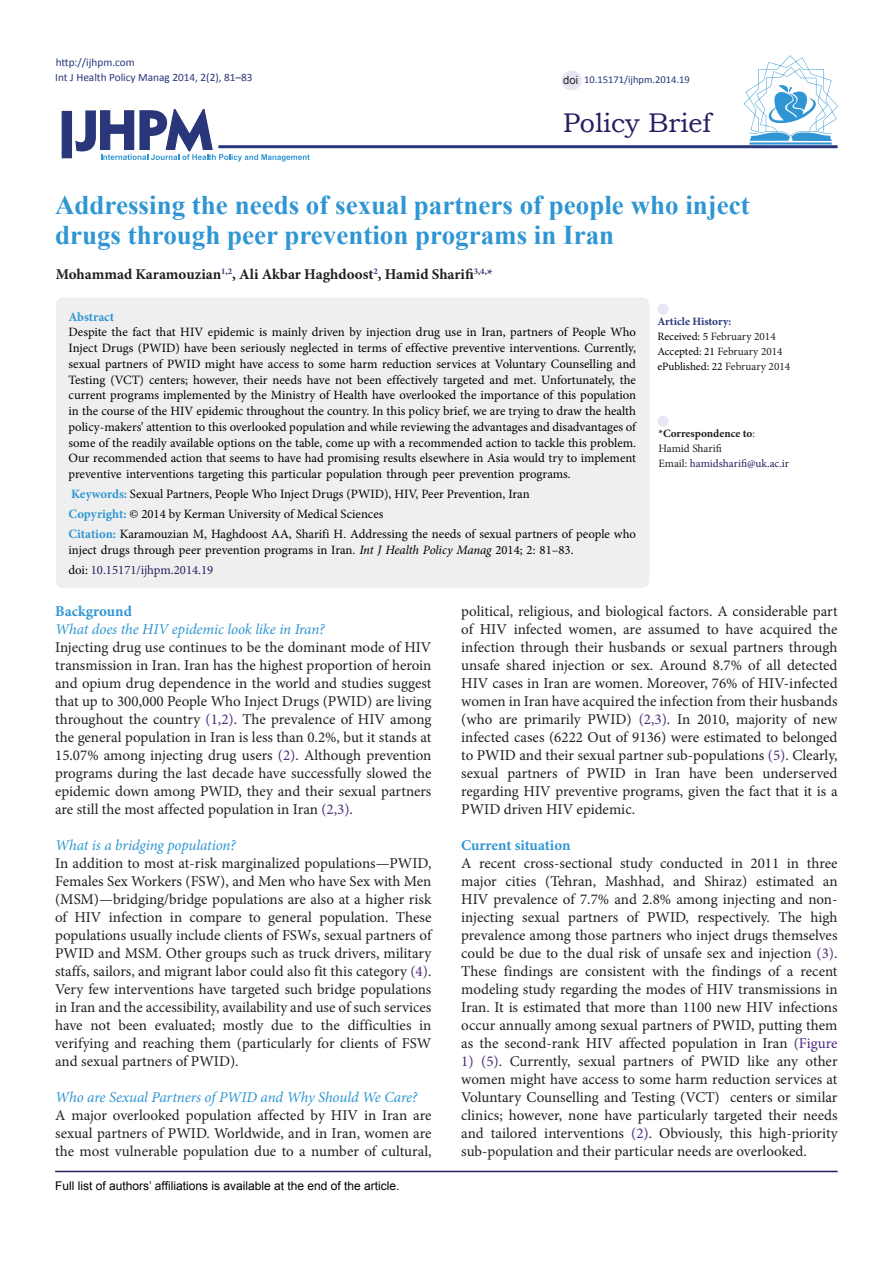
<style>
.page{position:relative;width:893px;height:1263px;background:#fff}
.page>*{position:absolute;margin:0;border:0;box-sizing:border-box;transform-origin:0 0}
.Pa3{font:700 27px/30px "Times New Roman";color:#2f96d3}
.t1{font:27px "Bookman Old Style";color:#241f61}
.t2{font:15px/18px "Minion Pro";color:#231f20;text-align:justify}
.t3{font:italic 15px "Minion Pro";letter-spacing:-.005em;color:#2f96d3}
.Default{font:700 15px "Minion Pro";color:#211d1e}
.t4{font:700 15px "Minion Pro";letter-spacing:-.005em;color:#2f96d3}
.Default-2{font:12.75px/15.8px "Minion Pro";color:#000;text-align:justify}
.Default-3{font:12.75px "Minion Pro";color:#241f61}
.Default-4{font:700 12.75px "Minion Pro";color:#2f96d3}
.Normal__Web{font:12px "Arial";color:#000}
.t5{font:11.25px "Minion Pro";color:#231f20}
.t6{font:11.25px "Calibri";color:#28367a}
.t7{font:11.25px "Minion Pro";color:#241f61}
.t8{font:11.25px "Minion Pro";color:#000}
.t9{font:700 11.25px "Minion Pro";color:#231f20}
.t10{font:700 11.25px "Minion Pro";color:#293679}
.t11{font:11.25px "Arial";color:#231f20}
.t12{font:10.5px "Calibri";color:#28367a}
.s1{color:#4d2a7c}
.s2{font-weight:700;color:#2f96d3}
.s3{font-style:italic}
.s4{color:#000}
.s5{color:#231f20}
.s6{font-weight:400}
</style>
<div class="page">
<svg style="left:75px;top:109px;width:235px;height:53px"></svg>
<div style="left:62px;top:111px;width:10px;height:47px;background:#293679"></div>
<hr style="left:749px;top:142px;width:83px;height:3px;background:#2f96d3">
<svg style="left:744px;top:55px;width:94px;height:86px"></svg>
<hr style="left:218px;top:145px;width:619px;height:3px;background:#293679">
<div style="left:56px;top:298px;width:593px;height:290px;background:#efefef;border-radius:8px"></div>
<div style="left:657px;top:416px;width:11px;height:11px;background:#e7e6f3;border-radius:50%"></div>
<div style="left:657px;top:304px;width:11px;height:11px;background:#e7e6f3;border-radius:50%"></div>
<hr style="left:55px;top:1171px;width:782px;height:1px;background:#241f61">
<div style="left:561px;top:71px;width:21px;height:19px;background:#e7e6f3;border-radius:50%"></div>
<p class="t6" style="left:56px;top:55px;width:81px">http://ijhpm.com</p>
<p class="t6" style="left:55px;top:70px;width:199px">Int J Health Policy Manag 2014, 2(2), 81–83</p>
<p class="t11" style="left:563px;top:73px;width:17px">doi</p>
<p class="t12" style="left:584px;top:73px;width:107px">10.15171/ijhpm.2014.19</p>
<p class="t1" style="left:563px;top:105px;width:149px">Policy Brief</p>
<p class="Pa3" style="left:55px;top:189px;width:696px">Addressing the needs of sexual partners of people who inject drugs through peer prevention programs in Iran</p>
<p class="Default" style="left:56px;top:264px;width:439px">Mohammad Karamouzian<sup>1</sup><sup>,</sup><sup>2</sup>, Ali Akbar Haghdoost<sup>2</sup>, Hamid Sharifi<sup>3</sup><sup>,</sup><sup>4</sup><sup>,</sup><span class="s1">*</span></p>
<p class="Default-4" style="left:69px;top:308px;width:47px">Abstract</p>
<p class="Default-2" style="left:69px;top:324px;width:569px">Despite the fact that HIV epidemic is mainly driven by injection drug use in Iran, partners of People Who Inject Drugs (PWID) have been seriously neglected in terms of effective preventive interventions. Currently, sexual partners of PWID might have access to some harm reduction services at Voluntary Counselling and Testing (VCT) centers; however, their needs have not been effectively targeted and met. Unfortunately, the current programs implemented by the Ministry of Health have overlooked the importance of this population in the course of the HIV epidemic throughout the country. In this policy brief, we are trying to draw the health policy-makers’ attention to this overlooked population and while reviewing the advantages and disadvantages of some of the readily available options on the table, come up with a recommended action to tackle this problem.<br>Our recommended action that seems to have had promising results elsewhere in Asia would try to implement preventive interventions targeting this particular population through peer prevention programs.</p>
<p class="Default-2" style="left:71px;top:486px;width:460px"><span class="s2">Keywords:</span> Sexual Partners, People Who Inject Drugs (PWID), HIV, Peer Prevention, Iran</p>
<p class="Default-2" style="left:69px;top:506px;width:316px"><span class="s2">Copyright:</span> © 2014 by Kerman University of Medical Sciences</p>
<p class="Default-2" style="left:69px;top:526px;width:569px"><span class="s2">Citation:</span> Karamouzian M, Haghdoost AA, Sharifi H. Addressing the needs of sexual partners of people who inject drugs through peer prevention programs in Iran. <span class="s3">Int J Health Policy Manag</span> 2014; 2: 81–83.</p>
<p class="Default-3" style="left:69px;top:561px;width:146px"><span class="s4">doi:</span> 10.15171/ijhpm.2014.19</p>
<p class="t10" style="left:657px;top:313px;width:76px">Article History:</p>
<p class="t5" style="left:657px;top:329px;width:120px"><span class="s4">Received: 5</span> February 2014</p>
<p class="t5" style="left:657px;top:344px;width:127px"><span class="s4">Accepted: 21</span> February 2014</p>
<p class="t8" style="left:657px;top:359px;width:134px">ePublished: 22 <span class="s5">February 2014</span></p>
<p class="t9" style="left:658px;top:426px;width:98px">*Correspondence to<span class="s6">:</span></p>
<p class="t5" style="left:658px;top:441px;width:65px">Hamid Sharifi</p>
<p class="t7" style="left:658px;top:456px;width:132px"><span class="s5">Email:</span> hamidsharifi@uk.ac.ir</p>
<p class="t4" style="left:55px;top:600px;width:78px">Background</p>
<p class="t3" style="left:55px;top:619px;width:271px">What does the HIV epidemic look like in Iran?</p>
<p class="t2" style="left:55px;top:638px;width:378px">Injecting drug use continues to be the dominant mode of HIV transmission in Iran. Iran has the highest proportion of heroin and opium drug dependence in the world and studies suggest that up to 300,000 People Who Inject Drugs (PWID) are living throughout the country <span class="s1">(1,2)</span>. The prevalence of HIV among the general population in Iran is less than 0.2%, but it stands at 15.07% among injecting drug users <span class="s1">(2)</span>. Although prevention programs during the last decade have successfully slowed the epidemic down among PWID, they and their sexual partners are still the most affected population in Iran <span class="s1">(2,3)</span>.</p>
<p class="t3" style="left:55px;top:835px;width:182px">What is a bridging population?</p>
<p class="t2" style="left:55px;top:854px;width:378px">In addition to most at-risk marginalized populations—PWID, Females Sex Workers (FSW), and Men who have Sex with Men (MSM)—bridging/bridge populations are also at a higher risk of HIV infection in compare to general population. These populations usually include clients of FSWs, sexual partners of PWID and MSM. Other groups such as truck drivers, military staffs, sailors, and migrant labor could also fit this category <span class="s1">(4)</span>.<br>Very few interventions have targeted such bridge populations in Iran and the accessibility, availability and use of such services have not been evaluated; mostly due to the difficulties in verifying and reaching them (particularly for clients of FSW and sexual partners of PWID).</p>
<p class="t3" style="left:55px;top:1087px;width:364px">Who are Sexual Partners of PWID and Why Should We Care?</p>
<p class="t2" style="left:55px;top:1106px;width:378px">A major overlooked population affected by HIV in Iran are sexual partners of PWID. Worldwide, and in Iran, women are the most vulnerable population due to a number of cultural,</p>
<p class="Normal__Web" style="left:55px;top:1178px;width:346px">Full list of authors’ affiliations is available at the end of the article.</p>
<p class="t2" style="left:461px;top:602px;width:378px">political, religious, and biological factors. A considerable part of HIV infected women, are assumed to have acquired the infection through their husbands or sexual partners through unsafe shared injection or sex. Around 8.7% of all detected HIV cases in Iran are women. Moreover, 76% of HIV-infected women in Iran have acquired the infection from their husbands (who are primarily PWID) <span class="s1">(2,3)</span>. In 2010, majority of new infected cases (6222 Out of 9136) were estimated to belonged to PWID and their sexual partner sub-populations <span class="s1">(5)</span>. Clearly, sexual partners of PWID in Iran have been underserved regarding HIV preventive programs, given the fact that it is a PWID driven HIV epidemic.</p>
<p class="t4" style="left:461px;top:834px;width:111px">Current situation</p>
<p class="t2" style="left:461px;top:854px;width:378px">A recent cross-sectional study conducted in 2011 in three major cities (Tehran, Mashhad, and Shiraz) estimated an HIV prevalence of 7.7% and 2.8% among injecting and non&shy;injecting sexual partners of PWID, respectively. The high prevalence among those partners who inject drugs themselves could be due to the dual risk of unsafe sex and injection <span class="s1">(3)</span>.<br>These findings are consistent with the findings of a recent modeling study regarding the modes of HIV transmissions in Iran. It is estimated that more than 1100 new HIV infections occur annually among sexual partners of PWID, putting them as the second-rank HIV affected population in Iran <span class="s1">(Figure</span></p>
<p class="t2" style="left:461px;top:1052px;width:378px"><span class="s1">1) (5)</span>. Currently, sexual partners of PWID like any other women might have access to some harm reduction services at Voluntary Counselling and Testing (VCT) centers or similar clinics; however, none have particularly targeted their needs and tailored interventions <span class="s1">(2)</span>. Obviously, this high-priority sub-population and their particular needs are overlooked.</p>
</div>
